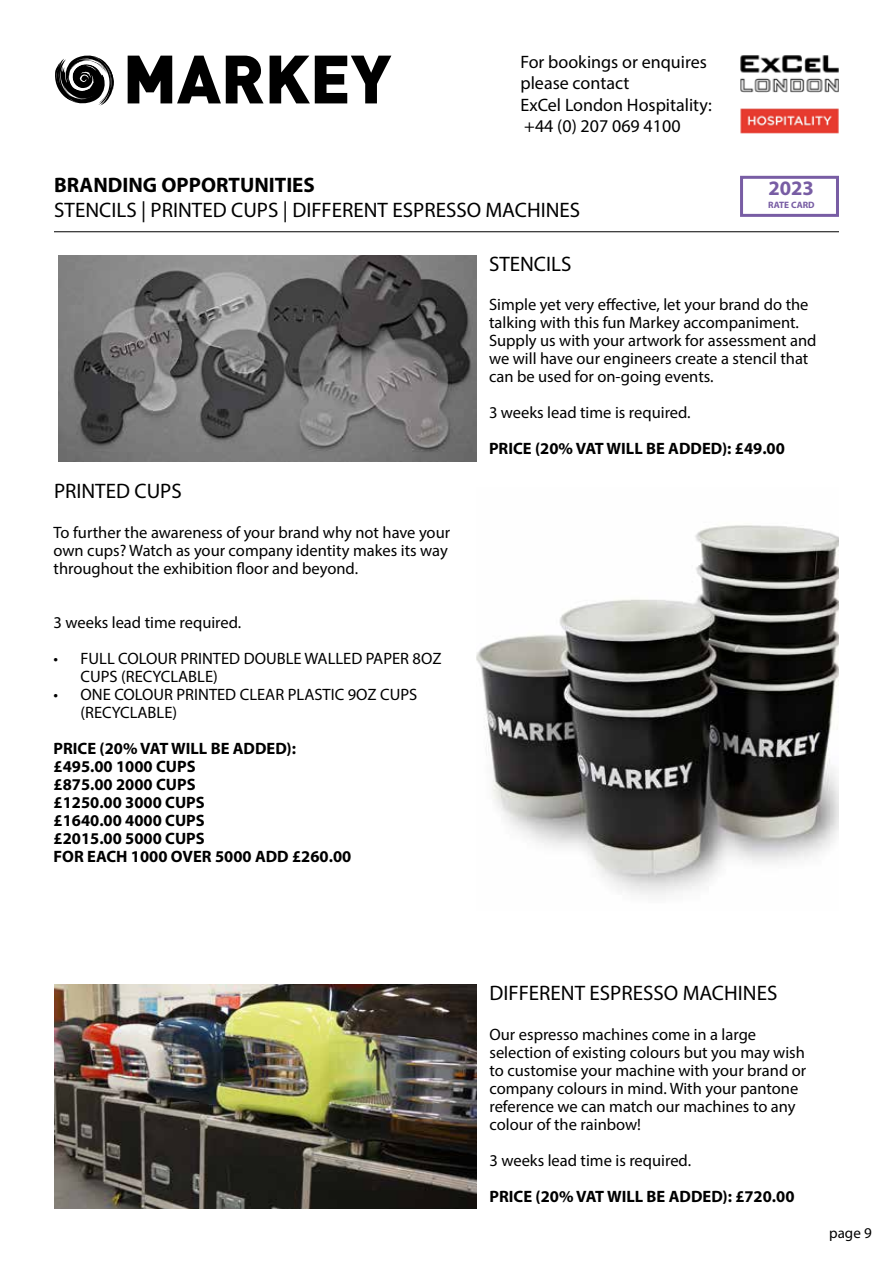
<style>
.page{position:relative;width:893px;height:1263px;background:#fff}
.page>*{position:absolute;margin:0;border:0;box-sizing:border-box;transform-origin:0 0}
.t1{font:900 67.2px "DIN";color:#000}
.t2{font:21px "Myriad Pro";color:#000}
.t3{font:700 21px "Myriad Pro";color:#000}
.t4{font:700 20.55px "Myriad Pro";color:#785da4}
.t5{font:18px/21.6px "Myriad Pro";color:#000}
.t6{font:16.5px/18px "Myriad Pro";color:#000}
.t7{font:700 16.5px/18px "Myriad Pro";color:#000}
.t8{font:15px "Myriad Pro";color:#000}
.t9{font:700 9.3px "Myriad Pro";color:#785da4}
</style>
<div class="page">
<img style="left:59px;top:255px;width:417px;height:206px">
<img style="left:740px;top:55px;width:99px;height:78px">
<hr style="left:54px;top:231px;width:785px;height:1px;background:#000">
<img style="left:54px;top:985px;width:422px;height:224px">
<img style="left:477px;top:525px;width:361px;height:370px">
<svg style="left:55px;top:55px;width:59px;height:51px"></svg>
<div style="left:740px;top:176px;width:99px;height:41px;background:#fff;border:3px solid #785da4"></div>
<h1 class="t1" style="left:123px;top:34px;width:270px">MARKEY</h1>
<p class="t5" style="left:520px;top:50px;width:193px">For bookings or enquires please contact<br>ExCel London Hospitality: +44 (0) 207 069 4100</p>
<p class="t3" style="left:54px;top:171px;width:262px">BRANDING OPPORTUNITIES</p>
<p class="t2" style="left:54px;top:197px;width:527px">STENCILS | PRINTED CUPS | DIFFERENT ESPRESSO MACHINES</p>
<p class="t2" style="left:489px;top:251px;width:84px">STENCILS</p>
<p class="t4" style="left:768px;top:175px;width:47px">2023</p>
<p class="t9" style="left:768px;top:199px;width:48px">RATE CARD</p>
<p class="t2" style="left:54px;top:478px;width:129px">PRINTED CUPS</p>
<p class="t6" style="left:54px;top:523px;width:398px">To further the awareness of your brand why not have your own cups? Watch as your company identity makes its way throughout the exhibition floor and beyond.</p>
<p class="t6" style="left:54px;top:613px;width:189px">3 weeks lead time required.</p>
<p class="t6" style="left:81px;top:649px;width:362px;text-indent:-27px">• FULL COLOUR PRINTED DOUBLE WALLED PAPER 8OZ<br>CUPS (RECYCLABLE)</p>
<p class="t6" style="left:81px;top:685px;width:338px;text-indent:-27px">• ONE COLOUR PRINTED CLEAR PLASTIC 9OZ CUPS (RECYCLABLE)</p>
<p class="t7" style="left:54px;top:738px;width:299px">PRICE (20% VAT WILL BE ADDED): £495.00 1000 CUPS<br>£875.00 2000 CUPS<br>£1250.00 3000 CUPS<br>£1640.00 4000 CUPS<br>£2015.00 5000 CUPS<br>FOR EACH 1000 OVER 5000 ADD £260.00</p>
<p class="t6" style="left:489px;top:295px;width:329px">Simple yet very effective, let your brand do the talking with this fun Markey accompaniment.<br>Supply us with your artwork for assessment and we will have our engineers create a stencil that can be used for on-going events.</p>
<p class="t6" style="left:489px;top:403px;width:203px">3 weeks lead time is required.</p>
<p class="t7" style="left:489px;top:439px;width:297px">PRICE (20% VAT WILL BE ADDED): £49.00</p>
<p class="t2" style="left:489px;top:980px;width:289px">DIFFERENT ESPRESSO MACHINES</p>
<p class="t6" style="left:489px;top:1025px;width:318px">Our espresso machines come in a large selection of existing colours but you may wish to customise your machine with your brand or company colours in mind. With your pantone reference we can match our machines to any colour of the rainbow!</p>
<p class="t6" style="left:489px;top:1151px;width:203px">3 weeks lead time is required.</p>
<p class="t7" style="left:489px;top:1186px;width:307px">PRICE (20% VAT WILL BE ADDED): £720.00</p>
<p class="t8" style="left:829px;top:1224px;width:44px">page 9</p>
</div>
